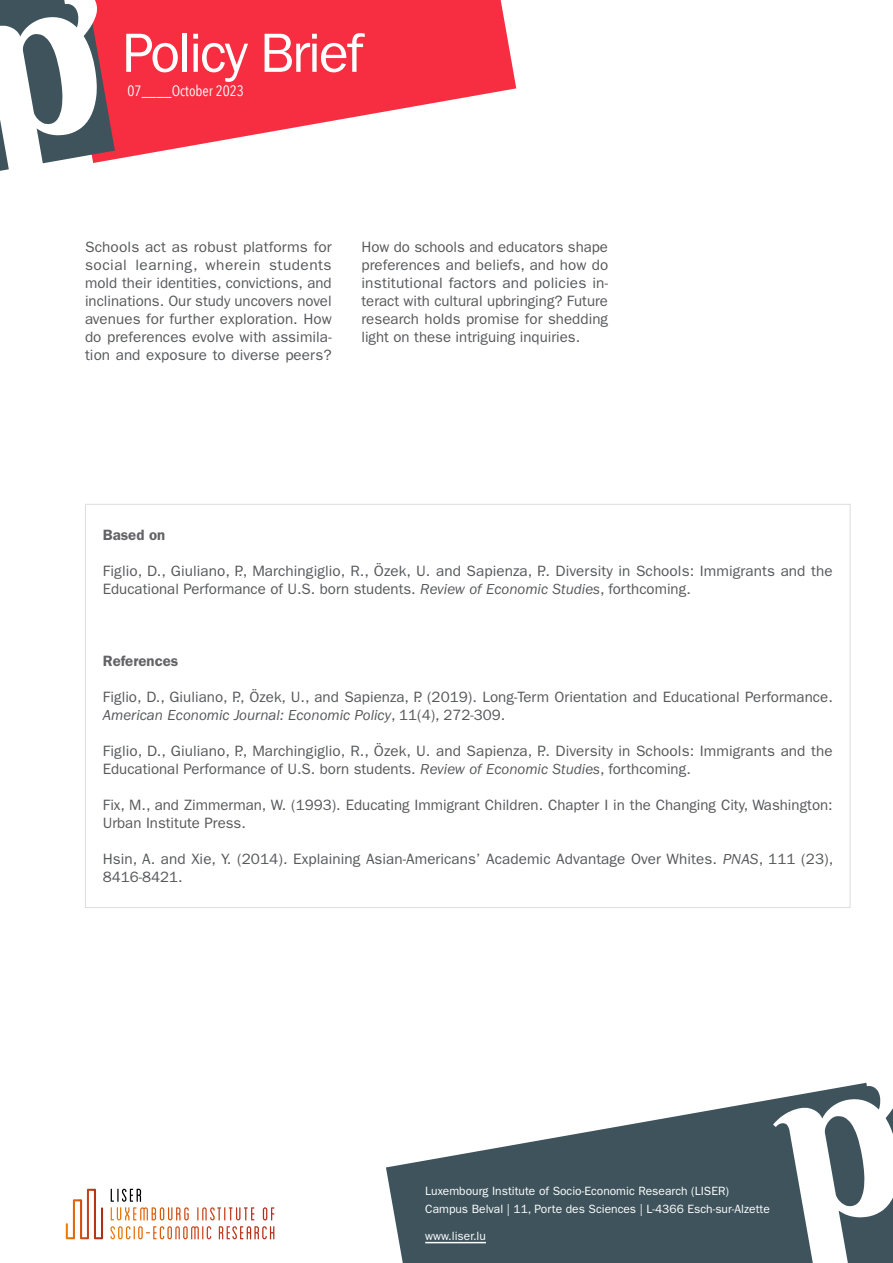
<style>
.page{position:relative;width:893px;height:1263px;background:#fff}
.page>*{position:absolute;margin:0;border:0;box-sizing:border-box;transform-origin:0 0}
.t1{font:55.5px "ITC Franklin Gothic Std";letter-spacing:-.04em;color:#fff}
.t2{font:15px/18px "ITC Franklin Gothic Std";color:#57585a}
.t3{font:15px "Avenir Next Condensed";color:#fff}
.t4{font:600 15px "ITC Franklin Gothic Std";color:#636366}
.t5{font:12px/18px "ITC Franklin Gothic Std";color:#fff}
.s1{font-style:italic}
</style>
<div class="page">
<svg style="left:115px;top:0;width:401px;height:160px;fill:#f72d41"></svg>
<svg style="left:0;top:0;width:115px;height:171px"></svg>
<svg style="left:386px;top:1099px;width:387px;height:164px;fill:#3e535b"></svg>
<svg style="left:773px;top:1082px;width:120px;height:181px"></svg>
<hr style="left:425px;top:1242px;width:61px;height:1px;background:#fff">
<svg style="left:66px;top:1189px;width:37px;height:50px"></svg>
<svg style="left:197px;top:1207px;width:57px;height:13px"></svg>
<svg style="left:263px;top:1207px;width:11px;height:13px"></svg>
<svg style="left:110px;top:1226px;width:101px;height:13px"></svg>
<svg style="left:219px;top:1226px;width:55px;height:13px"></svg>
<svg style="left:111px;top:1189px;width:78px;height:31px"></svg>
<h1 class="t1" style="left:123px;top:21px;width:242px">Policy Brief</h1>
<p class="t3" style="left:128px;top:81px;width:118px">07____October 2023</p>
<p class="t2" style="left:85px;top:238px;width:248px;text-align:justify">Schools act as robust platforms for social learning, wherein students mold their identities, convictions, and inclinations. Our study uncovers novel avenues for further exploration. How do preferences evolve with assimila&shy;tion and exposure to diverse peers?</p>
<p class="t2" style="left:361px;top:238px;width:248px;text-align:justify">How do schools and educators shape preferences and beliefs, and how do institutional factors and policies in&shy;teract with cultural upbringing? Future research holds promise for shedding light on these intriguing inquiries.</p>
<p class="t4" style="left:103px;top:526px;width:64px">Based on</p>
<p class="t2" style="left:103px;top:562px;width:731px">Figlio, D., Giuliano, P., Marchingiglio, R., Özek, U. and Sapienza, P.. Diversity in Schools: Immigrants and the<br>Educational Performance of U.S. born students. <span class="s1">Review of Economic Studies</span>, forthcoming.</p>
<p class="t4" style="left:103px;top:652px;width:77px">References</p>
<p class="t2" style="left:103px;top:688px;width:732px">Figlio, D., Giuliano, P., Özek, U., and Sapienza, P. (2019). Long-Term Orientation and Educational Performance.<br><span class="s1">American Economic Journal: Economic Policy</span>, 11(4), 272-309.</p>
<p class="t2" style="left:103px;top:742px;width:731px">Figlio, D., Giuliano, P., Marchingiglio, R., Özek, U. and Sapienza, P.. Diversity in Schools: Immigrants and the<br>Educational Performance of U.S. born students. <span class="s1">Review of Economic Studies</span>, forthcoming.</p>
<p class="t2" style="left:103px;top:796px;width:731px">Fix, M., and Zimmerman, W. (1993). Educating Immigrant Children. Chapter I in the Changing City, Washington:<br>Urban Institute Press.</p>
<p class="t2" style="left:103px;top:850px;width:732px">Hsin, A. and Xie, Y. (2014). Explaining Asian-Americans’ Academic Advantage Over Whites. <span class="s1">PNAS</span>, 111 (23),<br>8416-8421.</p>
<p class="t5" style="left:425px;top:1182px;width:346px">Luxembourg Institute of Socio-Economic Research (LISER)<br>Campus Belval | 11, Porte des Sciences | L-4366 Esch-sur-Alzette</p>
<p class="t5" style="left:425px;top:1226px;width:62px">www.liser.lu</p>
</div>
